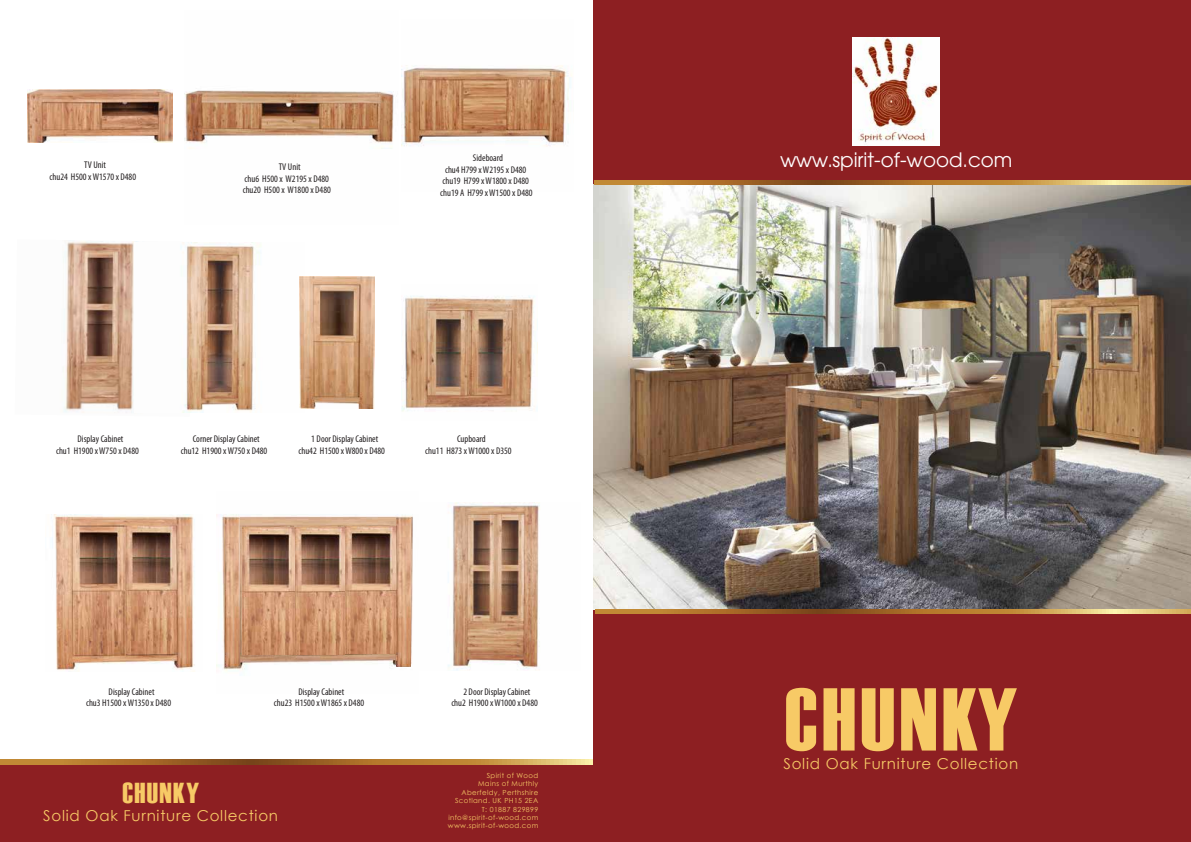
<style>
.page{position:relative;width:1191px;height:842px;background:#fff}
.page>*{position:absolute;margin:0;border:0;box-sizing:border-box;transform-origin:0 0}
.t1{font:89px "Haettenschweiler";letter-spacing:.05em;color:#f7ca66}
.t2{font:28.8px "Haettenschweiler";letter-spacing:.05em;color:#f7ca66}
.t3{font:19.8px "Avant Garde";color:#fff}
.t4{font:15px "Century Gothic";letter-spacing:.05em;color:#f7ca66}
.t5{font:condensed 9.8px/11.7px "Myriad Pro";color:#231f20;text-align:center}
.t6{font:7px/8.4px "Century Gothic";letter-spacing:.05em;color:#f7ca66;text-align:right}
</style>
<div class="page">
<img style="left:216px;top:514px;width:197px;height:158px">
<svg style="left:224px;top:517px;width:188px;height:150px"></svg>
<div style="left:0;top:764px;width:1191px;height:78px;background:#8d1f22"></div>
<svg style="left:0;top:760px;width:593px;height:4px;background:#b17c36"></svg>
<img style="left:63px;top:240px;width:129px;height:173px">
<img style="left:448px;top:502px;width:92px;height:168px">
<img style="left:134px;top:242px;width:170px;height:170px">
<img style="left:401px;top:296px;width:134px;height:116px">
<div style="left:593px;top:0;width:598px;height:842px;background:#8d1f22"></div>
<img style="left:594px;top:185px;width:597px;height:425px">
<svg style="left:594px;top:180px;width:597px;height:5px;background:#b88740"></svg>
<svg style="left:595px;top:609px;width:596px;height:4px;background:#b88740"></svg>
<img style="left:402px;top:65px;width:170px;height:82px">
<img style="left:52px;top:514px;width:143px;height:158px">
<img style="left:184px;top:90px;width:210px;height:59px">
<img style="left:299px;top:277px;width:76px;height:131px">
<img style="left:27px;top:89px;width:146px;height:53px">
<img style="left:242px;top:527px;width:153px;height:127px">
<img style="left:397px;top:517px;width:14px;height:149px">
<img style="left:225px;top:517px;width:14px;height:149px">
<img style="left:852px;top:37px;width:87px;height:109px">
<p class="t5" style="left:50px;top:159px;width:88px">TV Unit<br>chu24 H500 xW1570 x D480</p>
<p class="t5" style="left:243px;top:161px;width:90px">TV Unit<br>chu6 H500 x W2195 x D480 chu20 H500 x W1800 x D480</p>
<p class="t5" style="left:440px;top:152px;width:94px">Sideboard<br>chu4 H799 xW2195 x D480 chu19 H799 xW1800 x D480 chu19 A H799 xW1500 x D480</p>
<p class="t5" style="left:56px;top:433px;width:84px;text-align:left;text-indent:21px">Display Cabinet chu1 H1900 xW750 x D480</p>
<p class="t5" style="left:298px;top:433px;width:88px;text-align:left;text-indent:13px">1 Door Display Cabinet chu42 H1500 xW800 x D480</p>
<p class="t5" style="left:181px;top:433px;width:88px">Corner Display Cabinet chu12 H1900 xW750 x D480</p>
<p class="t5" style="left:425px;top:433px;width:88px;text-align:left;text-indent:32px">Cupboard<br>chu11 H873 xW1000 x D350</p>
<p class="t5" style="left:86px;top:685px;width:86px;text-align:left;text-indent:23px">Display Cabinet chu3 H1500 xW1350 x D480</p>
<p class="t5" style="left:274px;top:685px;width:92px">Display Cabinet<br>chu23 H1500 xW1865 x D480</p>
<h2 class="t2" style="left:122px;top:776px;width:78px">CHUNKY</h2>
<h3 class="t4" style="left:43px;top:806px;width:236px">Solid Oak Furniture Collection</h3>
<p class="t5" style="left:451px;top:685px;width:88px">2 Door Display Cabinet<br>chu2 H1900 xW1000 x D480</p>
<p class="t6" style="left:448px;top:771px;width:92px">Spirit of Wood<br>Mains of Murthly<br>Aberfeldy, Perthshire<br>Scotland. UK PH15 2EA<br>T: 01887 829899 info@spirit-of-wood.com www.spirit-of-wood.com</p>
<h3 class="t3" style="left:780px;top:148px;width:234px">www.spirit-of-wood.com</h3>
<h1 class="t1" style="left:784px;top:669px;width:234px">CHUNKY</h1>
<h3 class="t4" style="left:783px;top:754px;width:236px">Solid Oak Furniture Collection</h3>
</div>
